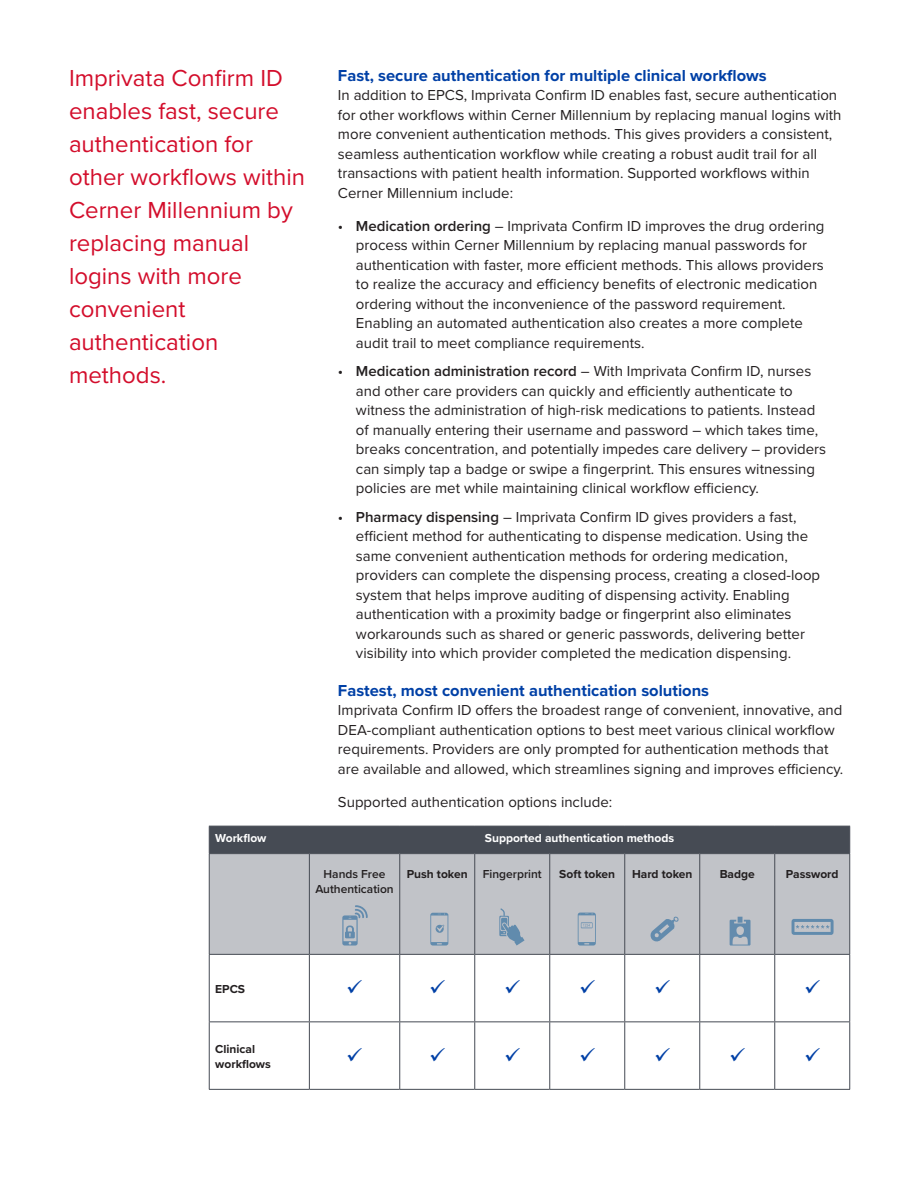
<style>
.page{position:relative;width:918px;height:1188px;background:#fff}
.page>*{position:absolute;margin:0;border:0;box-sizing:border-box;transform-origin:0 0}
.Quote_Callout_16_22p{font:24px/33px "Proxima Nova";color:#d30d2b}
.Body_subhead_11_13pt{font:700 16.5px "Proxima Nova";color:#0040a6}
.Body_text_10_13pt{font:15px/19.5px "Proxima Nova";color:#231f20}
.Chart_headers{font:700 12px/15px "Proxima Nova";color:#231f20}
.Chart_headers-2{font:700 12px "Proxima Nova";color:#fff}
.Chart_headers-3{font:600 12px/15px "Proxima Nova";color:#231f20;text-align:center}
.s1{font-weight:600}
</style>
<div class="page">
<div style="left:210px;top:854px;width:639px;height:100px;background:#c1c3c8"></div>
<hr style="left:399px;top:854px;width:1px;height:100px;background:#464b54">
<hr style="left:474px;top:854px;width:1px;height:100px;background:#464b54">
<hr style="left:549px;top:854px;width:1px;height:100px;background:#464b54">
<hr style="left:624px;top:854px;width:1px;height:100px;background:#464b54">
<hr style="left:849px;top:854px;width:1px;height:100px;background:#464b54">
<hr style="left:209px;top:955px;width:1px;height:66px;background:#464b54">
<hr style="left:309px;top:955px;width:1px;height:66px;background:#464b54">
<hr style="left:399px;top:955px;width:1px;height:66px;background:#464b54">
<hr style="left:209px;top:1021px;width:100px;height:1px;background:#464b54">
<hr style="left:209px;top:1022px;width:1px;height:67px;background:#464b54">
<hr style="left:309px;top:1021px;width:91px;height:1px;background:#464b54">
<hr style="left:309px;top:1022px;width:1px;height:67px;background:#464b54">
<hr style="left:400px;top:1021px;width:75px;height:1px;background:#464b54">
<hr style="left:399px;top:1022px;width:1px;height:67px;background:#464b54">
<hr style="left:775px;top:1021px;width:75px;height:1px;background:#464b54">
<hr style="left:209px;top:1089px;width:100px;height:1px;background:#464b54">
<hr style="left:309px;top:1089px;width:91px;height:1px;background:#464b54">
<hr style="left:400px;top:1089px;width:75px;height:1px;background:#464b54">
<hr style="left:475px;top:1089px;width:75px;height:1px;background:#464b54">
<hr style="left:550px;top:1089px;width:75px;height:1px;background:#464b54">
<hr style="left:625px;top:1089px;width:75px;height:1px;background:#464b54">
<hr style="left:700px;top:1089px;width:75px;height:1px;background:#464b54">
<hr style="left:775px;top:1089px;width:75px;height:1px;background:#464b54">
<hr style="left:209px;top:854px;width:1px;height:100px;background:#464b54">
<div style="left:209px;top:826px;width:641px;height:27px;background:#464b54"></div>
<hr style="left:309px;top:853px;width:91px;height:1px;background:#464b54">
<hr style="left:309px;top:854px;width:1px;height:100px;background:#464b54">
<hr style="left:400px;top:853px;width:75px;height:1px;background:#464b54">
<hr style="left:475px;top:853px;width:75px;height:1px;background:#464b54">
<hr style="left:550px;top:853px;width:75px;height:1px;background:#464b54">
<hr style="left:625px;top:853px;width:75px;height:1px;background:#464b54">
<hr style="left:700px;top:853px;width:75px;height:1px;background:#464b54">
<hr style="left:699px;top:854px;width:1px;height:100px;background:#464b54">
<hr style="left:775px;top:853px;width:75px;height:1px;background:#464b54">
<hr style="left:774px;top:854px;width:1px;height:100px;background:#464b54">
<hr style="left:849px;top:955px;width:1px;height:66px;background:#464b54">
<hr style="left:849px;top:1022px;width:1px;height:67px;background:#464b54">
<hr style="left:474px;top:955px;width:1px;height:66px;background:#464b54">
<hr style="left:474px;top:1022px;width:1px;height:67px;background:#464b54">
<hr style="left:209px;top:853px;width:100px;height:1px;background:#464b54">
<hr style="left:209px;top:954px;width:100px;height:1px;background:#464b54">
<hr style="left:309px;top:954px;width:91px;height:1px;background:#464b54">
<hr style="left:400px;top:954px;width:75px;height:1px;background:#464b54">
<hr style="left:775px;top:954px;width:75px;height:1px;background:#464b54">
<svg style="left:499px;top:908px;width:26px;height:38px"></svg>
<svg style="left:342px;top:905px;width:26px;height:41px"></svg>
<svg style="left:791px;top:919px;width:43px;height:16px"></svg>
<svg style="left:650px;top:916px;width:29px;height:26px"></svg>
<svg style="left:730px;top:917px;width:21px;height:29px"></svg>
<svg style="left:430px;top:913px;width:18px;height:33px"></svg>
<svg style="left:578px;top:913px;width:18px;height:33px"></svg>
<svg style="left:475px;top:954px;width:300px;height:135px"></svg>
<p class="Quote_Callout_16_22p" style="left:69px;top:61px;width:238px">Imprivata Confirm ID enables fast, secure authentication for other workflows within<br>Cerner Millennium by replacing manual logins with more convenient authentication methods.</p>
<p class="Body_subhead_11_13pt" style="left:338px;top:63px;width:430px">Fast, secure authentication for multiple clinical workflows</p>
<p class="Body_text_10_13pt" style="left:338px;top:85px;width:505px">In addition to EPCS, Imprivata Confirm ID enables fast, secure authentication for other workflows within Cerner Millennium by replacing manual logins with more convenient authentication methods. This gives providers a consistent, seamless authentication workflow while creating a robust audit trail for all transactions with patient health information. Supported workflows within Cerner Millennium include:</p>
<p class="Body_text_10_13pt" style="left:356px;top:215px;width:470px;text-indent:-18px">• <span class="s1">Medication ordering</span> – Imprivata Confirm ID improves the drug ordering process within Cerner Millennium by replacing manual passwords for authentication with faster, more efficient methods. This allows providers to realize the accuracy and efficiency benefits of electronic medication ordering without the inconvenience of the password requirement.<br>Enabling an automated authentication also creates a more complete audit trail to meet compliance requirements.</p>
<p class="Body_text_10_13pt" style="left:356px;top:361px;width:472px;text-indent:-18px">• <span class="s1">Medication administration record</span> – With Imprivata Confirm ID, nurses and other care providers can quickly and efficiently authenticate to witness the administration of high-risk medications to patients. Instead of manually entering their username and password – which takes time, breaks concentration, and potentially impedes care delivery – providers can simply tap a badge or swipe a fingerprint. This ensures witnessing policies are met while maintaining clinical workflow efficiency.</p>
<p class="Body_text_10_13pt" style="left:356px;top:506px;width:466px;text-indent:-18px">• <span class="s1">Pharmacy dispensing</span> – Imprivata Confirm ID gives providers a fast, efficient method for authenticating to dispense medication. Using the same convenient authentication methods for ordering medication, providers can complete the dispensing process, creating a closed-loop system that helps improve auditing of dispensing activity. Enabling authentication with a proximity badge or fingerprint also eliminates workarounds such as shared or generic passwords, delivering better visibility into which provider completed the medication dispensing.</p>
<p class="Body_subhead_11_13pt" style="left:338px;top:678px;width:373px">Fastest, most convenient authentication solutions</p>
<p class="Body_text_10_13pt" style="left:338px;top:700px;width:507px">Imprivata Confirm ID offers the broadest range of convenient, innovative, and DEA-compliant authentication options to best meet various clinical workflow requirements. Providers are only prompted for authentication methods that are available and allowed, which streamlines signing and improves efficiency.</p>
<p class="Body_text_10_13pt" style="left:338px;top:791px;width:276px">Supported authentication options include:</p>
<p class="Chart_headers-2" style="left:215px;top:829px;width:53px">Workflow</p>
<p class="Chart_headers-2" style="left:485px;top:829px;width:191px">Supported authentication methods</p>
<p class="Chart_headers-3" style="left:315px;top:866px;width:80px">Hands Free<br>Authentication</p>
<p class="Chart_headers" style="left:407px;top:866px;width:62px">Push token</p>
<p class="Chart_headers-3" style="left:483px;top:866px;width:60px">Fingerprint</p>
<p class="Chart_headers" style="left:559px;top:866px;width:57px">Soft token</p>
<p class="Chart_headers" style="left:632px;top:866px;width:62px">Hard token</p>
<p class="Chart_headers" style="left:720px;top:866px;width:37px">Badge</p>
<p class="Chart_headers" style="left:786px;top:866px;width:54px">Password</p>
<p class="Chart_headers" style="left:215px;top:981px;width:31px">EPCS</p>
<p class="Chart_headers" style="left:215px;top:1041px;width:57px">Clinical workflows</p>
</div>
